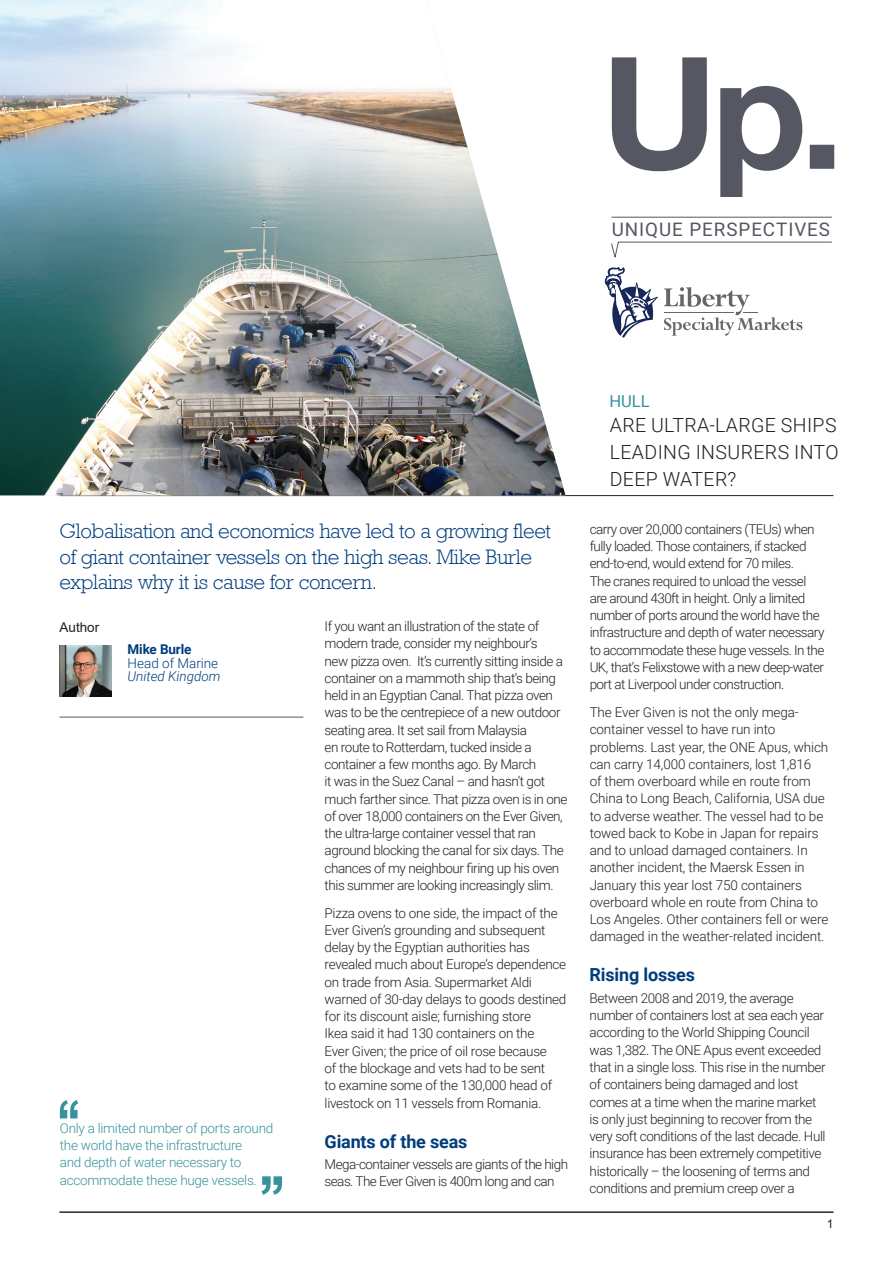
<style>
.page{position:relative;width:893px;height:1263px;background:#fff}
.page>*{position:absolute;margin:0;border:0;box-sizing:border-box;transform-origin:0 0}
.t1{font:300 21px/25.5px "Rockwell";letter-spacing:-.02em;color:#013d7d}
.t2{font:300 19.5px/27px "Roboto";letter-spacing:.02em;color:#231f20;text-align:justify}
.t3{font:18.75px "Roboto";letter-spacing:.05em;color:#555862}
.t4{font:700 18px "Roboto";letter-spacing:-.01em;color:#013d7d}
.t5{font:16.5px "Roboto";color:#37939b}
.t6{font:300 13.5px/17.2px "Roboto";letter-spacing:-.03em;color:#231f20}
.t7{font:300 13.5px/17.2px "Roboto";letter-spacing:-.01em;color:#231f20}
.t8{font:300 13.5px/17.2px "Roboto";letter-spacing:-.02em;color:#37939b}
.t9{font:italic 300 13.5px "Roboto";color:#013d7d}
.t10{font:300 13.5px "Roboto";color:#013d7d}
.t11{font:700 13.5px "Roboto";letter-spacing:-.01em;color:#013d7d}
.t12{font:13.5px "Arial";color:#231f20}
.t13{font:12px "Arial";color:#231f20}
</style>
<div class="page">
<hr style="left:60px;top:495px;width:773px;height:1px;background:#231f20">
<hr style="left:60px;top:1212px;width:773px;height:1px;background:#231f20">
<img style="left:0;top:0;width:566px;height:495px">
<svg style="left:611px;top:217px;width:221px;height:41px"></svg>
<svg style="left:612px;top:57px;width:222px;height:140px"></svg>
<svg style="left:605px;top:267px;width:53px;height:71px"></svg>
<svg style="left:664px;top:287px;width:138px;height:49px"></svg>
<img style="left:60px;top:645px;width:51px;height:51px">
<hr style="left:60px;top:717px;width:243px;height:1px;background:#535860">
<svg style="left:60px;top:1100px;width:18px;height:18px"></svg>
<svg style="left:261px;top:1176px;width:21px;height:19px"></svg>
<h3 class="t3" style="left:612px;top:217px;width:220px">UNIQUE PERSPECTIVES</h3>
<h1 class="t1" style="left:60px;top:518px;width:493px">Globalisation and economics have led to a growing fleet of giant container vessels on the high seas. Mike Burle explains why it is cause for concern.</h1>
<p class="t12" style="left:60px;top:618px;width:41px">Author</p>
<p class="t11" style="left:128px;top:640px;width:65px">Mike Burle</p>
<p class="t10" style="left:128px;top:654px;width:92px">Head of Marine</p>
<p class="t9" style="left:128px;top:667px;width:94px">United Kingdom</p>
<p class="t8" style="left:60px;top:1119px;width:215px">Only a limited number of ports around the world have the infrastructure<br>and depth of water necessary to accommodate these huge vessels.</p>
<p class="t6" style="left:325px;top:617px;width:244px">If you want an illustration of the state of modern trade, consider my neighbour’s<br>new pizza oven. It’s currently sitting inside a container on a mammoth ship that’s being held in an Egyptian Canal. That pizza oven was to be the centrepiece of a new outdoor seating area. It set sail from Malaysia<br>en route to Rotterdam, tucked inside a container a few months ago. By March<br>it was in the Suez Canal – and hasn’t got much farther since. That pizza oven is in one of over 18,000 containers on the Ever Given, the ultra-large container vessel that ran aground blocking the canal for six days. The chances of my neighbour firing up his oven this summer are looking increasingly slim.</p>
<p class="t6" style="left:325px;top:904px;width:243px">Pizza ovens to one side, the impact of the Ever Given’s grounding and subsequent delay by the Egyptian authorities has revealed much about Europe’s dependence on trade from Asia. Supermarket Aldi warned of 30-day delays to goods destined for its discount aisle; furnishing store<br>Ikea said it had 130 containers on the<br>Ever Given; the price of oil rose because<br>of the blockage and vets had to be sent<br>to examine some of the 130,000 head of livestock on 11 vessels from Romania.</p>
<h3 class="t4" style="left:325px;top:1128px;width:144px">Giants of the seas</h3>
<p class="t6" style="left:325px;top:1155px;width:245px">Mega-container vessels are giants of the high seas. The Ever Given is 400m long and can</p>
<p class="t5" style="left:609px;top:389px;width:42px">HULL</p>
<h2 class="t2" style="left:610px;top:411px;width:230px">ARE ULTRA-LARGE SHIPS LEADING INSURERS INTO DEEP WATER?</h2>
<p class="t6" style="left:590px;top:520px;width:236px">carry over 20,000 containers (TEUs) when fully loaded. Those containers, if stacked end-to-end, would extend for 70 miles.<br>The cranes required to unload the vessel are around 430ft in height. Only a limited number of ports around the world have the infrastructure and depth of water necessary to accommodate these huge vessels. In the UK, that’s Felixstowe with a new deep-water port at Liverpool under construction.</p>
<p class="t7" style="left:590px;top:703px;width:240px">The Ever Given is not the only mega&shy;container vessel to have run into problems. Last year, the ONE Apus, which can carry 14,000 containers, lost 1,816<br>of them overboard while en route from China to Long Beach, California, USA due to adverse weather. The vessel had to be towed back to Kobe in Japan for repairs and to unload damaged containers. In another incident, the Maersk Essen in January this year lost 750 containers overboard whole en route from China to Los Angeles. Other containers fell or were damaged in the weather-related incident.</p>
<h3 class="t4" style="left:590px;top:962px;width:107px">Rising losses</h3>
<p class="t6" style="left:590px;top:989px;width:237px">Between 2008 and 2019, the average number of containers lost at sea each year according to the World Shipping Council was 1,382. The ONE Apus event exceeded that in a single loss. This rise in the number of containers being damaged and lost comes at a time when the marine market is only just beginning to recover from the very soft conditions of the last decade. Hull insurance has been extremely competitive historically – the loosening of terms and conditions and premium creep over a</p>
<p class="t13" style="left:827px;top:1216px;width:8px">1</p>
</div>
